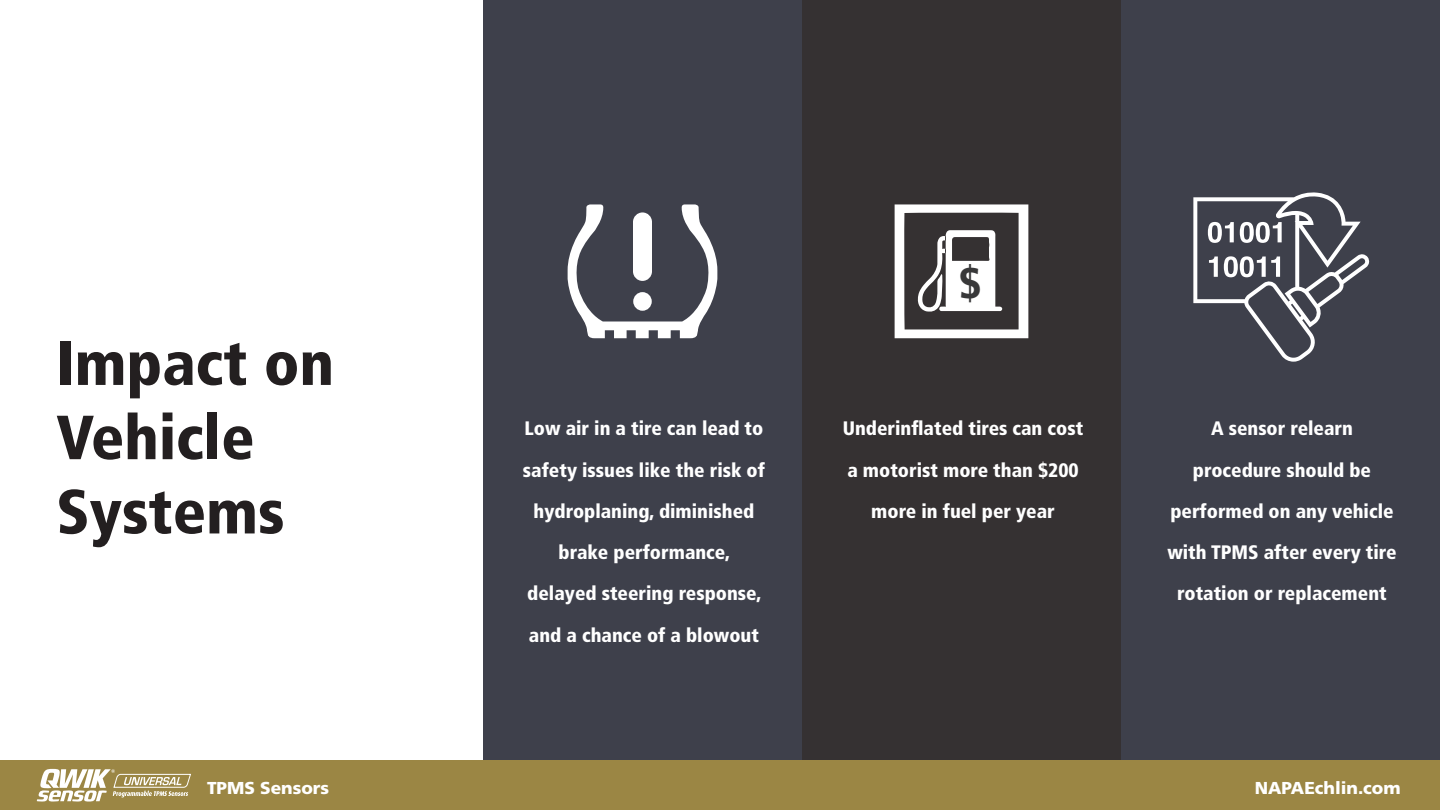
<style>
.page{position:relative;width:1440px;height:810px;background:#fff}
.page>*{position:absolute;margin:0;border:0;box-sizing:border-box;transform-origin:0 0}
.t1{font:900 condensed 62.25px/74.2px "Frutiger LT Std";color:#231f20}
.t2{font:900 condensed 42.75px "Frutiger LT Std";color:#383839}
.t3{font:900 condensed 19.5px/41.2px "Frutiger LT Std";color:#fff;text-align:center}
.t4{font:900 17.25px "Frutiger LT Std";color:#fff}
</style>
<div class="page">
<div style="left:483px;top:0;width:319px;height:810px;background:#3e404b"></div>
<div style="left:802px;top:0;width:319px;height:810px;background:#353132"></div>
<div style="left:1121px;top:0;width:319px;height:810px;background:#3e404b"></div>
<svg style="left:895px;top:204px;width:133px;height:134px"></svg>
<div style="left:951px;top:266px;width:38px;height:40px;background:#fff"></div>
<svg style="left:568px;top:204px;width:149px;height:134px"></svg>
<div style="left:633px;top:292px;width:19px;height:19px;background:#fff;border-radius:50%"></div>
<div style="left:633px;top:212px;width:19px;height:69px;background:#fff;border-radius:10px"></div>
<div style="left:0;top:761px;width:1440px;height:49px;background:#9b8644"></div>
<svg style="left:1193px;top:192px;width:176px;height:170px"></svg>
<svg style="left:37px;top:769px;width:154px;height:33px"></svg>
<h1 class="t1" style="left:56px;top:326px;width:279px">Impact on<br>Vehicle<br>Systems</h1>
<h2 class="t2" style="left:959px;top:257px;width:24px">$</h2>
<p class="t3" style="left:523px;top:408px;width:244px">Low air in a tire can lead to safety issues like the risk of hydroplaning, diminished brake performance, delayed steering response, and a chance of a blowout</p>
<p class="t3" style="left:843px;top:408px;width:242px">Underinflated tires can cost a motorist more than $200 more in fuel per year</p>
<p class="t3" style="left:1167px;top:408px;width:231px">A sensor relearn procedure should be performed on any vehicle with TPMS after every tire rotation or replacement</p>
<p class="t4" style="left:207px;top:777px;width:124px">TPMS Sensors</p>
<p class="t4" style="left:1255px;top:777px;width:147px">NAPAEchlin.com</p>
</div>
